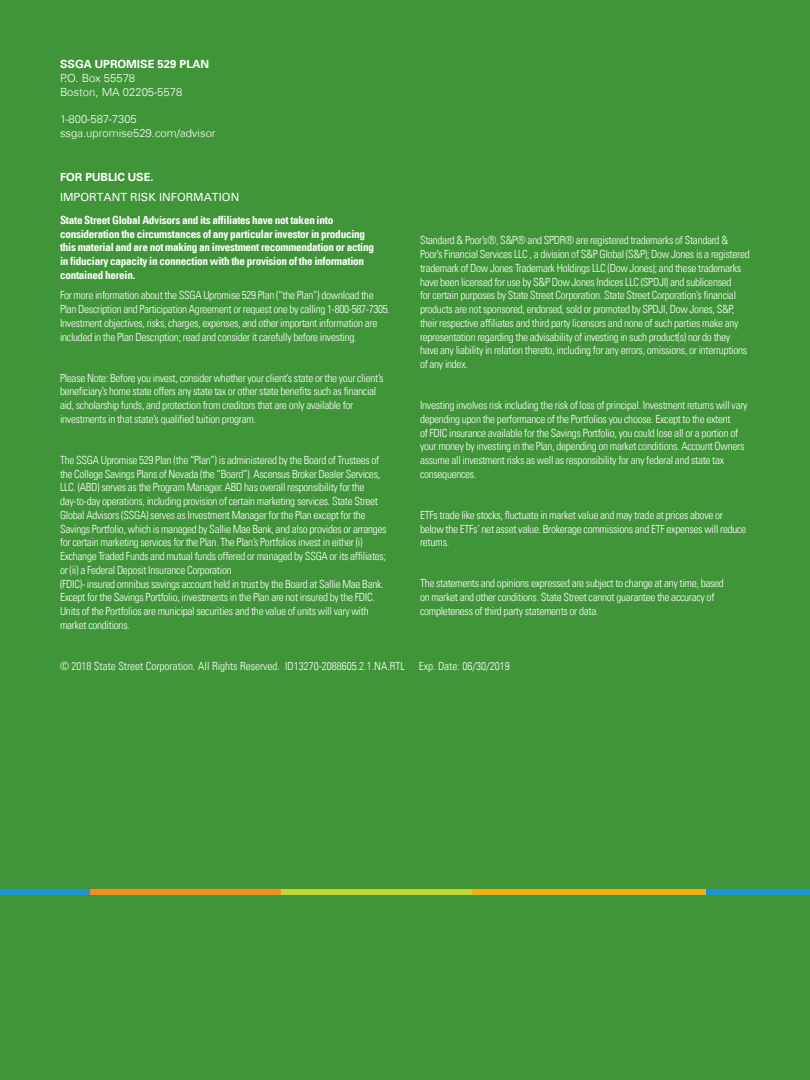
<style>
.page{position:relative;width:810px;height:1080px;background:#3f9537}
.page>*{position:absolute;margin:0;border:0;box-sizing:border-box;transform-origin:0 0}
.Legal{font:11.25px/13.8px "Univers Com 47 Light Cond";letter-spacing:-.025em;color:#fff}
.Legal-2{font:11.25px/13.8px "Univers Com 67 Bold Cond";letter-spacing:-.025em;color:#fff}
.Disclosure{font:11.25px "Univers Com 47 Light Cond";color:#fff}
.ADDRESS_Line_Two_etc{font:300 11.25px "Univers Com 45";color:#fff}
.IMPORTANT_RISK_INFOR{font:11.25px "Univers Com 55 Roman";color:#fff}
.ADDRESS_First_Line_N{font:700 11.25px "Univers Com 65";color:#fff}
.D_Heading{font:700 11.25px "Univers Com 65";letter-spacing:-.005em;color:#fff}
</style>
<div class="page">
<div style="left:706px;top:889px;width:104px;height:5px;background:#1c94d2"></div>
<div style="left:0;top:889px;width:90px;height:5px;background:#1c94d2"></div>
<div style="left:90px;top:889px;width:197px;height:5px;background:#f68e1e"></div>
<div style="left:281px;top:889px;width:191px;height:5px;background:#c1d72f"></div>
<div style="left:472px;top:889px;width:234px;height:5px;background:#efb211"></div>
<p class="ADDRESS_First_Line_N" style="left:60px;top:57px;width:151px">SSGA UPROMISE 529 PLAN</p>
<p class="ADDRESS_Line_Two_etc" style="left:60px;top:71px;width:77px">P.O. Box 55578</p>
<p class="ADDRESS_Line_Two_etc" style="left:60px;top:85px;width:124px">Boston, MA 02205-5578</p>
<p class="ADDRESS_Line_Two_etc" style="left:60px;top:112px;width:78px">1-800-587-7305</p>
<p class="ADDRESS_Line_Two_etc" style="left:60px;top:126px;width:157px">ssga.upromise529.com/advisor</p>
<p class="D_Heading" style="left:60px;top:170px;width:95px">FOR PUBLIC USE.</p>
<p class="IMPORTANT_RISK_INFOR" style="left:60px;top:190px;width:181px">IMPORTANT RISK INFORMATION</p>
<p class="Legal-2" style="left:60px;top:213px;width:316px">State Street Global Advisors and its affiliates have not taken into consideration the circumstances of any particular investor in producing this material and are not making an investment recommendation or acting in fiduciary capacity in connection with the provision of the information contained herein.</p>
<p class="Legal" style="left:60px;top:288px;width:332px">For more information about the SSGA Upromise 529 Plan (“the Plan”) download the Plan Description and Participation Agreement or request one by calling 1-800-587-7305.<br>Investment objectives, risks, charges, expenses, and other important information are included in the Plan Description; read and consider it carefully before investing.</p>
<p class="Legal" style="left:60px;top:371px;width:325px">Please Note: Before you invest, consider whether your client’s state or the your client’s beneficiary’s home state offers any state tax or other state benefits such as financial aid, scholarship funds, and protection from creditors that are only available for investments in that state’s qualified tuition program.</p>
<p class="Legal" style="left:60px;top:453px;width:328px">The SSGA Upromise 529 Plan (the “Plan”) is administered by the Board of Trustees of the College Savings Plans of Nevada (the “Board”). Ascensus Broker Dealer Services, LLC. (ABD) serves as the Program Manager. ABD has overall responsibility for the day-to-day operations, including provision of certain marketing services. State Street Global Advisors (SSGA) serves as Investment Manager for the Plan except for the Savings Portfolio, which is managed by Sallie Mae Bank, and also provides or arranges for certain marketing services for the Plan. The Plan’s Portfolios invest in either (i)<br>Exchange Traded Funds and mutual funds offered or managed by SSGA or its affiliates; or (ii) a Federal Deposit Insurance Corporation<br>(FDIC)- insured omnibus savings account held in trust by the Board at Sallie Mae Bank.<br>Except for the Savings Portfolio, investments in the Plan are not insured by the FDIC.<br>Units of the Portfolios are municipal securities and the value of units will vary with market conditions.</p>
<p class="Legal" style="left:420px;top:233px;width:331px">Standard &amp; Poor’s®, S&amp;P® and SPDR® are registered trademarks of Standard &amp; Poor’s Financial Services LLC , a division of S&amp;P Global (S&amp;P); Dow Jones is a registered trademark of Dow Jones Trademark Holdings LLC (Dow Jones); and these trademarks have been licensed for use by S&amp;P Dow Jones Indices LLC (SPDJI) and sublicensed<br>for certain purposes by State Street Corporation. State Street Corporation’s financial products are not sponsored, endorsed, sold or promoted by SPDJI, Dow Jones, S&amp;P, their respective affiliates and third party licensors and none of such parties make any representation regarding the advisability of investing in such product(s) nor do they have any liability in relation thereto, including for any errors, omissions, or interruptions of any index.</p>
<p class="Legal" style="left:420px;top:398px;width:329px">Investing involves risk including the risk of loss of principal. Investment returns will vary depending upon the performance of the Portfolios you choose. Except to the extent<br>of FDIC insurance available for the Savings Portfolio, you could lose all or a portion of your money by investing in the Plan, depending on market conditions. Account Owners assume all investment risks as well as responsibility for any federal and state tax consequences.</p>
<p class="Legal" style="left:420px;top:508px;width:328px">ETFs trade like stocks, fluctuate in market value and may trade at prices above or below the ETFs’ net asset value. Brokerage commissions and ETF expenses will reduce returns.</p>
<p class="Legal" style="left:420px;top:576px;width:305px">The statements and opinions expressed are subject to change at any time, based on market and other conditions. State Street cannot guarantee the accuracy of completeness of third party statements or data.</p>
<p class="Disclosure" style="left:60px;top:659px;width:451px">© 2018 State Street Corporation. All Rights Reserved. ID13270-2088605.2.1.NA.RTL Exp. Date: 06/30/2019</p>
</div>
